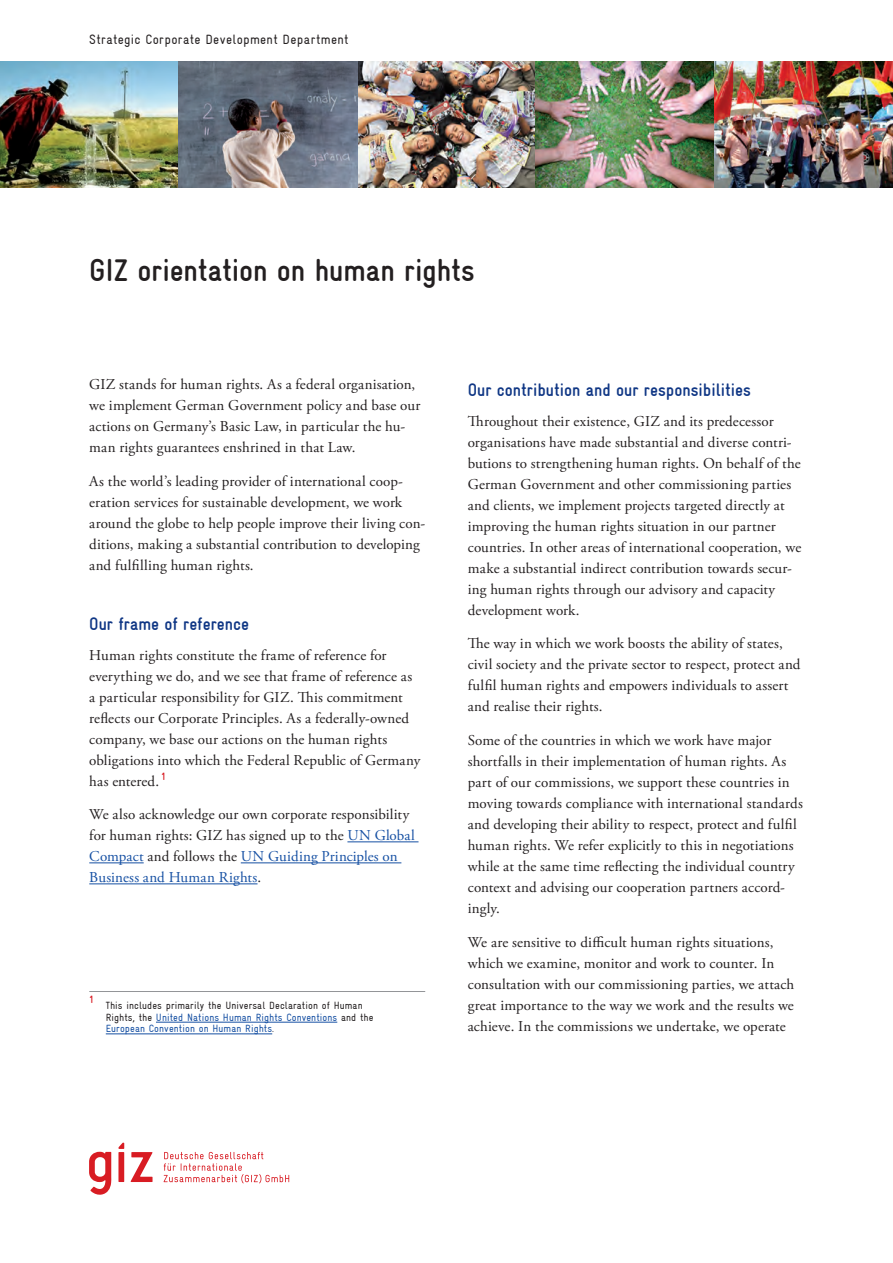
<style>
.page{position:relative;width:893px;height:1263px;background:#fff}
.page>*{position:absolute;margin:0;border:0;box-sizing:border-box;transform-origin:0 0}
.Headline1{font:700 condensed 31.5px "Gravur";letter-spacing:-.005em;color:#231f20}
.Headline2{font:700 condensed 18px "Gravur";color:#103785}
.Absatz{font:15px/21px "Adobe Garamond Pro";letter-spacing:.01em;color:#231f20}
.Department{font:condensed 13.5px "Gravur";letter-spacing:.025em;color:#231f20}
.Fussnote{font:condensed 10.5px/11.7px "Gravur";letter-spacing:.01em;color:#231f20}
.Fussnote-2{font:700 condensed 10.5px "Gravur";color:#d81c23}
.s1{color:#1650a3}
</style>
<div class="page">
<hr style="left:347px;top:841px;width:71px;height:1px;background:#1650a3">
<hr style="left:89px;top:862px;width:55px;height:1px;background:#1650a3">
<hr style="left:241px;top:862px;width:160px;height:1px;background:#1650a3">
<hr style="left:89px;top:883px;width:169px;height:1px;background:#1650a3">
<hr style="left:89px;top:991px;width:336px;height:1px;background:#939598">
<hr style="left:156px;top:1022px;width:181px;height:1px;background:#1650a3">
<hr style="left:106px;top:1033px;width:166px;height:1px;background:#1650a3">
<svg style="left:89px;top:1152px;width:22px;height:43px"></svg>
<svg style="left:131px;top:1152px;width:22px;height:30px"></svg>
<svg style="left:118px;top:1143px;width:6px;height:39px"></svg>
<svg style="left:164px;top:1152px;width:125px;height:31px"></svg>
<img style="left:0;top:62px;width:893px;height:126px">
<p class="Department" style="left:89px;top:31px;width:261px">Strategic Corporate Development Department</p>
<h1 class="Headline1" style="left:89px;top:253px;width:387px">GIZ orientation on human rights</h1>
<p class="Absatz" style="left:89px;top:375px;width:333px">GIZ stands for human rights. As a federal organisation, we implement German Government policy and base our actions on Germany’s Basic Law, in particular the hu&shy;man rights guarantees enshrined in that Law.</p>
<p class="Absatz" style="left:89px;top:471px;width:337px">As the world’s leading provider of international coop&shy;eration services for sustainable development, we work around the globe to help people improve their living con&shy;ditions, making a substantial contribution to developing and fulfilling human rights.</p>
<h2 class="Headline2" style="left:89px;top:614px;width:161px">Our frame of reference</h2>
<p class="Absatz" style="left:89px;top:645px;width:333px">Human rights constitute the frame of reference for everything we do, and we see that frame of reference as a particular responsibility for GIZ. This commitment reflects our Corporate Principles. As a federally-owned company, we base our actions on the human rights obligations into which the Federal Republic of Germany has entered. <sup>1</sup></p>
<p class="Absatz" style="left:89px;top:805px;width:327px">We also acknowledge our own corporate responsibility for human rights: GIZ has signed up to the <span class="s1">UN Global Compact</span> and follows the <span class="s1">UN Guiding Principles on Business and Human Rights</span>.</p>
<p class="Fussnote-2" style="left:89px;top:993px;width:6px">1</p>
<p class="Fussnote" style="left:106px;top:999px;width:269px">This includes primarily the Universal Declaration of Human<br>Rights, the <span class="s1">United Nations Human Rights Conventions</span> and the<br><span class="s1">European Convention on Human Rights</span>.</p>
<h2 class="Headline2" style="left:468px;top:380px;width:285px">Our contribution and our responsibilities</h2>
<p class="Absatz" style="left:468px;top:411px;width:335px">Throughout their existence, GIZ and its predecessor organisations have made substantial and diverse contri&shy;butions to strengthening human rights. On behalf of the German Government and other commissioning parties and clients, we implement projects targeted directly at improving the human rights situation in our partner countries. In other areas of international cooperation, we make a substantial indirect contribution towards secur&shy;ing human rights through our advisory and capacity development work.</p>
<p class="Absatz" style="left:468px;top:634px;width:334px">The way in which we work boosts the ability of states, civil society and the private sector to respect, protect and fulfil human rights and empowers individuals to assert and realise their rights.</p>
<p class="Absatz" style="left:468px;top:730px;width:337px">Some of the countries in which we work have major shortfalls in their implementation of human rights. As part of our commissions, we support these countries in moving towards compliance with international standards and developing their ability to respect, protect and fulfil human rights. We refer explicitly to this in negotiations while at the same time reflecting the individual country context and advising our cooperation partners accord&shy;ingly.</p>
<p class="Absatz" style="left:468px;top:932px;width:328px">We are sensitive to difficult human rights situations, which we examine, monitor and work to counter. In consultation with our commissioning parties, we attach great importance to the way we work and the results we achieve. In the commissions we undertake, we operate</p>
</div>
